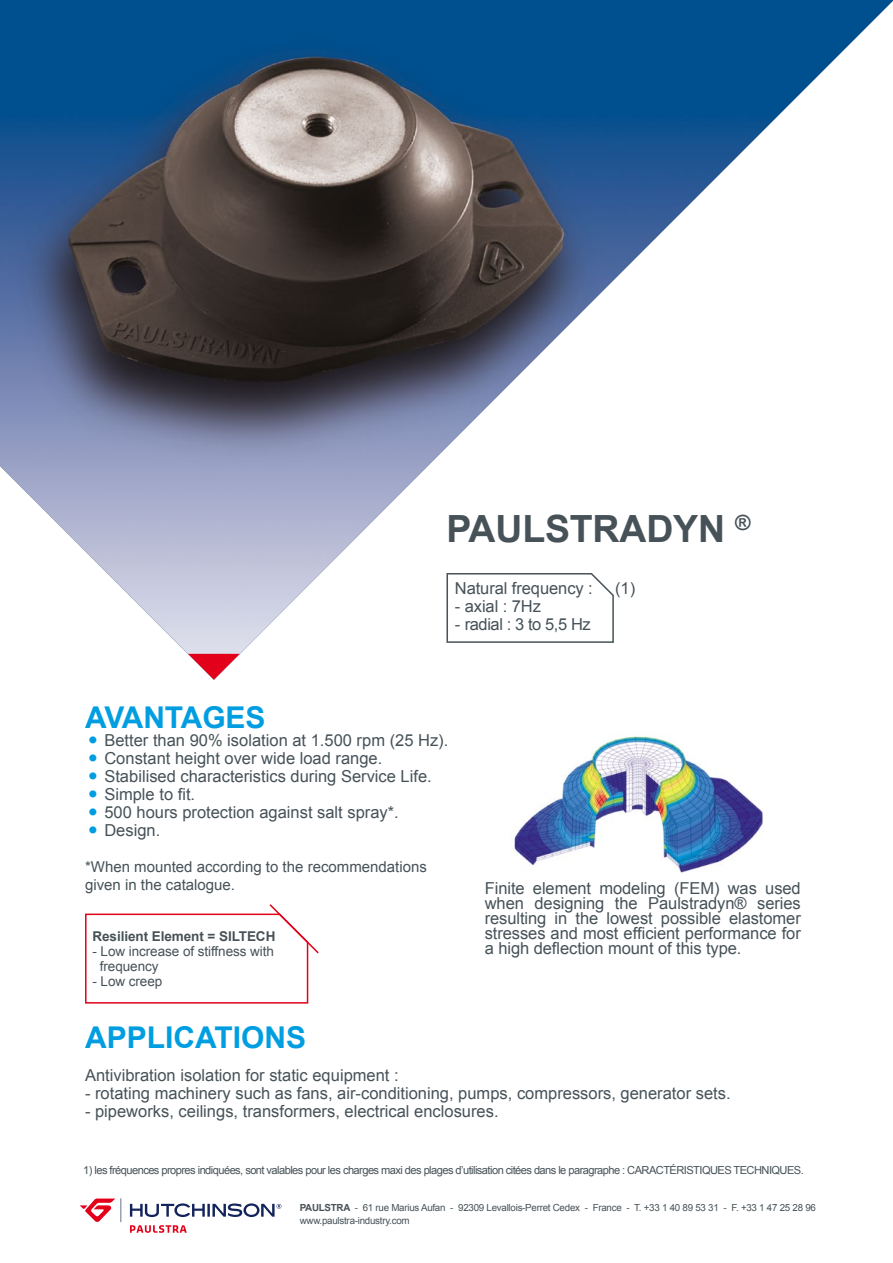
<style>
.page{position:relative;width:893px;height:1263px;background:#fff}
.page>*{position:absolute;margin:0;border:0;box-sizing:border-box;transform-origin:0 0}
.t1{font:700 37.5px "Arial";letter-spacing:-.005em;color:#465258}
.t2{font:700 30px "Arial";color:#009ee0}
.t3{font:16.5px/15px "Arial";color:#465258;text-align:justify}
.t4{font:16.5px "Arial";letter-spacing:-.025em;color:#465258}
.t5{font:15px/18px "Arial";color:#465258}
.t6{font:13.5px/15px "Arial";letter-spacing:-.005em;color:#465258}
.t7{font:700 13.5px "Arial";letter-spacing:-.005em;color:#465258}
.t8{font:11.1px "Arial";letter-spacing:-.05em;color:#465258}
.t9{font:9.75px/13.5px "Arial";letter-spacing:-.025em;color:#465258}
.s1{font-weight:700}
</style>
<div class="page">
<svg style="left:130px;top:1225px;width:57px;height:8px"></svg>
<svg style="left:130px;top:1203px;width:151px;height:14px"></svg>
<svg style="left:121px;top:1198px;width:1px;height:24px"></svg>
<svg style="left:80px;top:1198px;width:35px;height:24px"></svg>
<img style="left:0;top:0;width:893px;height:654px">
<svg style="left:188px;top:654px;width:52px;height:26px"></svg>
<img style="left:514px;top:736px;width:249px;height:137px">
<svg style="left:85px;top:904px;width:234px;height:100px"></svg>
<svg style="left:446px;top:572px;width:169px;height:72px"></svg>
<h1 class="t1" style="left:446px;top:504px;width:306px">PAULSTRADYN <sup>®</sup></h1>
<p class="t3" style="left:455px;top:581px;width:139px">Natural frequency :</p>
<p class="t3" style="left:615px;top:581px;width:21px">(1)</p>
<p class="t3" style="left:455px;top:599px;width:88px">- axial : 7Hz</p>
<p class="t4" style="left:455px;top:613px;width:137px">- radial : 3 to 5,5 Hz</p>
<h2 class="t2" style="left:85px;top:697px;width:182px">AVANTAGES</h2>
<p class="t3" style="left:90px;top:733px;width:360px"><sup>■</sup> Better than 90% isolation at 1.500 rpm (25 Hz).</p>
<p class="t3" style="left:90px;top:751px;width:294px"><sup>■</sup> Constant height over wide load range.</p>
<p class="t3" style="left:90px;top:769px;width:344px"><sup>■</sup> Stabilised characteristics during Service Life.</p>
<p class="t3" style="left:90px;top:787px;width:107px"><sup>■</sup> Simple to fit.</p>
<p class="t3" style="left:90px;top:805px;width:311px"><sup>■</sup> 500 hours protection against salt spray*.</p>
<p class="t3" style="left:90px;top:823px;width:72px"><sup>■</sup> Design.</p>
<p class="t5" style="left:85px;top:858px;width:343px">*When mounted according to the recommendations given in the catalogue.</p>
<p class="t7" style="left:92px;top:927px;width:184px">Resilient Element = SILTECH</p>
<p class="t6" style="left:100px;top:944px;width:176px;text-indent:-7px">- Low increase of stiffness with frequency</p>
<p class="t6" style="left:92px;top:974px;width:71px">- Low creep</p>
<h2 class="t2" style="left:85px;top:1017px;width:223px">APPLICATIONS</h2>
<p class="t3" style="left:85px;top:1068px;width:315px">Antivibration isolation for static equipment :</p>
<p class="t3" style="left:85px;top:1086px;width:647px">- rotating machinery such as fans, air-conditioning, pumps, compressors, generator sets.</p>
<p class="t3" style="left:85px;top:1104px;width:415px">- pipeworks, ceilings, transformers, electrical enclosures.</p>
<p class="t3" style="left:485px;top:880px;width:318px">Finite element modeling (FEM) was used when designing the Paulstradyn® series resulting in the lowest possible elastomer stresses and most efficient performance for a high deflection mount of this type.</p>
<p class="t8" style="left:83px;top:1163px;width:722px">1) les fréquences propres indiquées, sont valables pour les charges maxi des plages d’utilisation citées dans le paragraphe : CARACTÉRISTIQUES TECHNIQUES.</p>
<p class="t9" style="left:300px;top:1200px;width:518px"><span class="s1">PAULSTRA</span> - 61 rue Marius Aufan - 92309 Levallois-Perret Cedex - France - T. +33 1 40 89 53 31 - F. +33 1 47 25 28 96 www.paulstra-industry.com</p>
</div>
